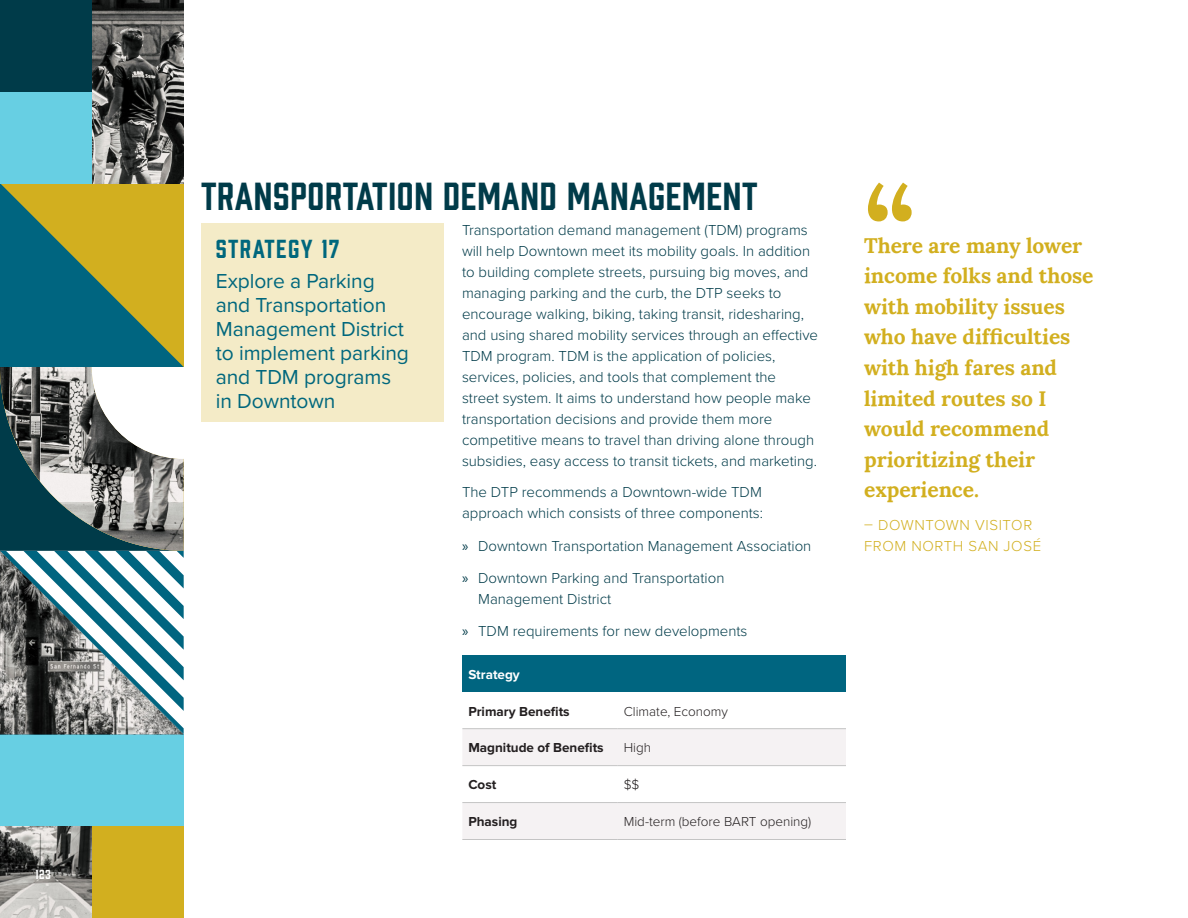
<style>
.page{position:relative;width:1188px;height:918px;background:#fff}
.page>*{position:absolute;margin:0;border:0;box-sizing:border-box;transform-origin:0 0}
.Heading_2{font:36px "Prohibition";letter-spacing:.02em;color:#003b49}
.Text_Box_Title{font:24px "Prohibition";letter-spacing:.06em;color:#00677d}
.t1{font:700 21px/30.6px "Lora";letter-spacing:-.005em;color:#d2af1f}
.Text_Box_Body{font:21px/24px "Proxima Nova";letter-spacing:-.005em;color:#00677d}
.t2{font:300 15px/21px "Proxima Nova";color:#003b49}
.t3{font:300 15px/21px "Proxima Nova";letter-spacing:.04em;color:#d2af1f}
.t4{font:300 13.5px "Proxima Nova";color:#231f20}
.t5{font:700 13.5px "Proxima Nova";color:#231f20}
.t6{font:700 13.5px "Proxima Nova";color:#fff}
.t7{font:12px "Prohibition";color:#fff}
.s1{font-family:"Myriad Pro";font-weight:400}
</style>
<div class="page">
<svg style="left:868px;top:183px;width:44px;height:38px"></svg>
<img style="left:0;top:826px;width:92px;height:92px">
<img style="left:92px;top:0;width:92px;height:183px">
<div style="left:0;top:734px;width:184px;height:92px;background:#67cfe3"></div>
<div style="left:0;top:0;width:92px;height:92px;background:#003b49"></div>
<div style="left:92px;top:826px;width:92px;height:92px;background:#d2af1f"></div>
<div style="left:0;top:92px;width:92px;height:91px;background:#67cfe3"></div>
<svg style="left:0;top:183px;width:184px;height:552px"></svg>
<div style="left:201px;top:223px;width:243px;height:198px;background:#f4ebc7"></div>
<div style="left:462px;top:655px;width:384px;height:37px;background:#006580"></div>
<svg style="left:462px;top:729px;width:384px;height:110px"></svg>
<hr style="left:462px;top:728px;width:156px;height:1px;background:#c4c4c4">
<hr style="left:618px;top:728px;width:228px;height:1px;background:#c4c4c4">
<hr style="left:462px;top:765px;width:156px;height:1px;background:#c4c4c4">
<hr style="left:618px;top:765px;width:228px;height:1px;background:#c4c4c4">
<hr style="left:462px;top:802px;width:156px;height:1px;background:#c4c4c4">
<hr style="left:618px;top:802px;width:228px;height:1px;background:#c4c4c4">
<hr style="left:462px;top:839px;width:156px;height:1px;background:#c4c4c4">
<hr style="left:618px;top:839px;width:228px;height:1px;background:#c4c4c4">
<p class="t7" style="left:35px;top:866px;width:17px">123</p>
<p class="Heading_2" style="left:201px;top:171px;width:558px">TRANSPORTATION DEMAND MANAGEMENT</p>
<p class="Text_Box_Title" style="left:216px;top:232px;width:125px">STRATEGY 17</p>
<p class="Text_Box_Body" style="left:216px;top:268px;width:195px">Explore a Parking and Transportation<br>Management District to implement parking and TDM programs in Downtown</p>
<p class="t2" style="left:462px;top:218px;width:358px">Transportation demand management (TDM) programs will help Downtown meet its mobility goals. In addition to building complete streets, pursuing big moves, and managing parking and the curb, the DTP seeks to encourage walking, biking, taking transit, ridesharing, and using shared mobility services through an effective TDM program. TDM is the application of policies, services, policies, and tools that complement the<br>street system. It aims to understand how people make transportation decisions and provide them more competitive means to travel than driving alone through subsidies, easy access to transit tickets, and marketing.</p>
<p class="t2" style="left:462px;top:481px;width:303px">The DTP recommends a Downtown-wide TDM approach which consists of three components:</p>
<p class="t2" style="left:462px;top:535px;width:351px"><span class="s1">»</span> Downtown Transportation Management Association</p>
<p class="t2" style="left:478px;top:567px;width:248px;text-indent:-16px"><span class="s1">»</span> Downtown Parking and Transportation<br>Management District</p>
<p class="t2" style="left:462px;top:620px;width:287px"><span class="s1">»</span> TDM requirements for new developments</p>
<p class="t6" style="left:468px;top:666px;width:53px">Strategy</p>
<p class="t5" style="left:468px;top:703px;width:103px">Primary Benefits</p>
<p class="t4" style="left:624px;top:701px;width:106px">Climate, Economy</p>
<p class="t5" style="left:468px;top:740px;width:137px">Magnitude of Benefits</p>
<p class="t4" style="left:624px;top:738px;width:29px">High</p>
<p class="t5" style="left:468px;top:777px;width:30px">Cost</p>
<p class="t4" style="left:624px;top:775px;width:17px">$$</p>
<p class="t5" style="left:468px;top:814px;width:51px">Phasing</p>
<p class="t4" style="left:624px;top:812px;width:189px">Mid-term (before BART opening)</p>
<p class="t1" style="left:864px;top:228px;width:231px">There are many lower income folks and those with mobility issues who have difficulties with high fares and limited routes so I would recommend prioritizing their experience.</p>
<p class="t3" style="left:864px;top:514px;width:178px">– DOWNTOWN VISITOR<br>FROM NORTH SAN JOSÉ</p>
</div>
